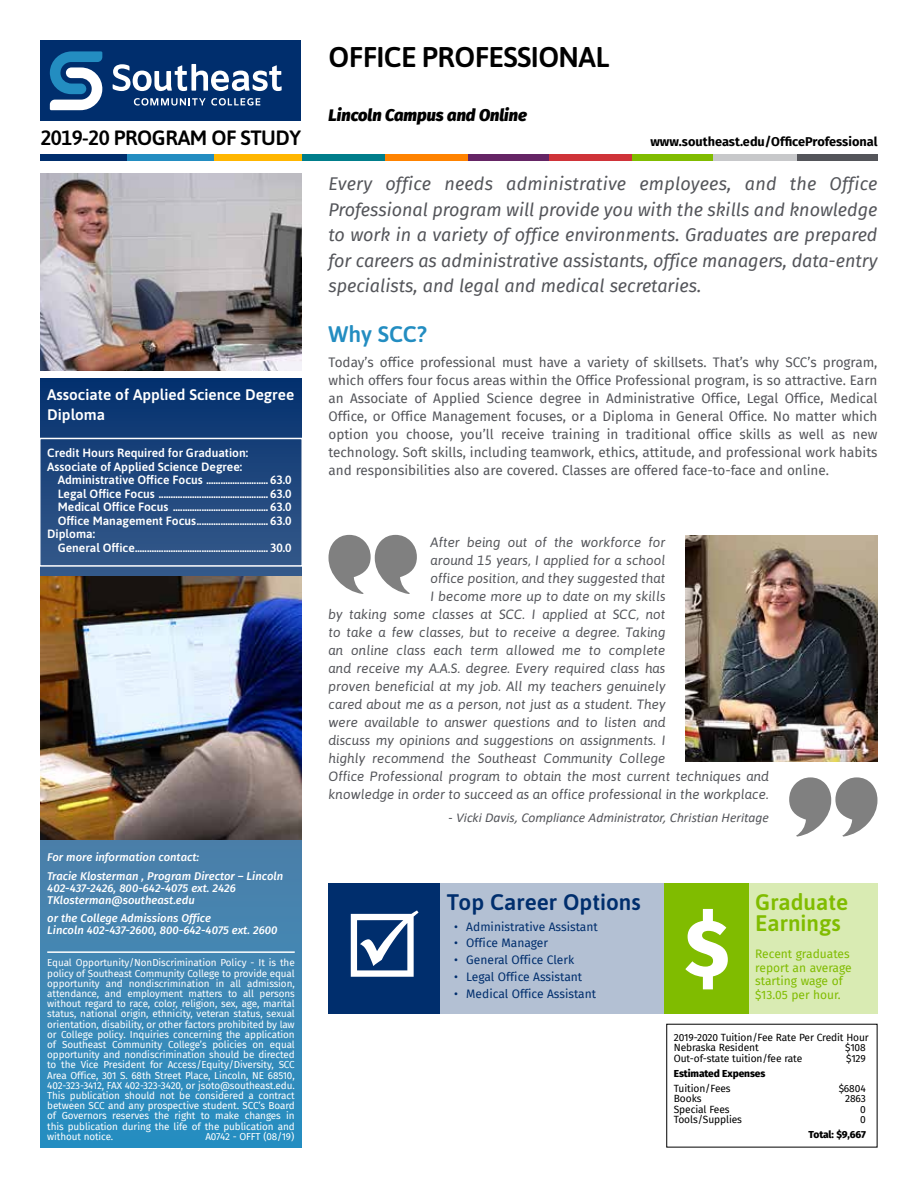
<style>
.page{position:relative;width:918px;height:1188px;background:#fff}
.page>*{position:absolute;margin:0;border:0;box-sizing:border-box;transform-origin:0 0}
.t1{font:600 28.5px "Asap";letter-spacing:-.02em;color:#000}
.t2{font:600 22.5px "Asap";color:#002e6d}
.t3{font:600 22.5px/21px "Asap";color:#80bc00}
.t4{font:600 22.5px "Asap";color:#238dc1}
.t5{font:600 20.7px "Asap";letter-spacing:-.02em;color:#000}
.t6{font:italic 18px/25.5px "Fira Sans";color:#54555a;text-align:justify}
.t7{font:italic 900 16.5px "Fira Sans";color:#000}
.t8{font:600 15.3px/20.9px "Asap";color:#fff}
.t9{font:italic 13.5px "Asap";color:#54555a}
.t10{font:13.5px/18px "Fira Sans";color:#54555a;text-align:justify}
.t11{font:italic 13.5px "Calibri";color:#54555a}
.t12{font:700 12.75px "Fira Sans";color:#000}
.t13{font:600 12px "Asap";color:#fff}
.t14{font:12px "Fira Sans";color:#002e6d}
.t15{font:12px/13.5px "Fira Sans";color:#80bc00}
.t16{font:italic 500 11.25px/12px "Fira Sans";color:#fff}
.t17{font:10.2px/10.5px "Fira Sans";letter-spacing:-.01em;color:#000}
.t18{font:800 10.2px "Fira Sans";letter-spacing:-.01em;color:#000}
.t19{font:9.9px/10.2px "Fira Sans";letter-spacing:-.01em;color:#fff;text-align:justify}
.s1{font-family:"Asap"}
</style>
<div class="page">
<div style="left:40px;top:154px;width:87px;height:6px;background:#002e6d"></div>
<div style="left:127px;top:154px;width:87px;height:6px;background:#238dc1"></div>
<div style="left:214px;top:154px;width:88px;height:6px;background:#ffb600"></div>
<div style="left:383px;top:154px;width:85px;height:6px;background:#ff8300"></div>
<div style="left:548px;top:154px;width:84px;height:6px;background:#cf3339"></div>
<div style="left:712px;top:154px;width:85px;height:6px;background:#c7c8ca"></div>
<div style="left:302px;top:154px;width:82px;height:6px;background:#007e8b"></div>
<div style="left:468px;top:154px;width:81px;height:6px;background:#652565"></div>
<div style="left:632px;top:154px;width:81px;height:6px;background:#80bc00"></div>
<div style="left:797px;top:154px;width:81px;height:6px;background:#54555a"></div>
<img style="left:40px;top:173px;width:262px;height:197px">
<svg style="left:40px;top:378px;width:262px;height:770px;background:#3479a9"></svg>
<div style="left:40px;top:40px;width:262px;height:81px;background:#002e6d"></div>
<hr style="left:47px;top:951px;width:248px;height:2px;background:#fff">
<svg style="left:49px;top:51px;width:54px;height:59px"></svg>
<svg style="left:134px;top:98px;width:126px;height:8px"></svg>
<svg style="left:113px;top:64px;width:169px;height:27px"></svg>
<div style="left:328px;top:883px;width:113px;height:131px;background:#002e6d"></div>
<div style="left:441px;top:883px;width:223px;height:131px;background:#b3c0d3"></div>
<div style="left:664px;top:883px;width:85px;height:131px;background:#80bc00"></div>
<div style="left:749px;top:883px;width:129px;height:131px;background:#d9ebb3"></div>
<svg style="left:351px;top:910px;width:68px;height:67px"></svg>
<svg style="left:685px;top:909px;width:43px;height:80px"></svg>
<svg style="left:789px;top:777px;width:89px;height:60px"></svg>
<svg style="left:328px;top:535px;width:89px;height:59px"></svg>
<svg style="left:40px;top:437px;width:262px;height:130px;background:#294f83"></svg>
<img style="left:686px;top:535px;width:192px;height:227px">
<img style="left:40px;top:577px;width:262px;height:262px">
<h3 class="t5" style="left:40px;top:123px;width:262px">2019-20 PROGRAM OF STUDY</h3>
<h3 class="t8" style="left:47px;top:383px;width:249px">Associate of Applied Science Degree<br>Diploma</h3>
<p class="t13" style="left:47px;top:445px;width:202px">Credit Hours Required for Graduation:</p>
<p class="t13" style="left:47px;top:458px;width:197px">Associate of Applied Science Degree:</p>
<p class="t13" style="left:58px;top:472px;width:235px">Administrative Office Focus .......................... 63.0</p>
<p class="t13" style="left:58px;top:485px;width:235px">Legal Office Focus .............................................. 63.0</p>
<p class="t13" style="left:58px;top:499px;width:235px">Medical Office Focus ........................................ 63.0</p>
<p class="t13" style="left:58px;top:512px;width:235px">Office Management Focus.............................. 63.0</p>
<p class="t13" style="left:47px;top:526px;width:49px">Diploma:</p>
<p class="t13" style="left:58px;top:539px;width:235px">General Office........................................................ 30.0</p>
<p class="t16" style="left:47px;top:847px;width:237px;line-height:18.8px">For more information contact:<br>Tracie Klosterman , Program Director – Lincoln</p>
<p class="t16" style="left:47px;top:882px;width:190px">402-437-2426, 800-642-4075 ext. 2426<br>TKlosterman@southeast.edu</p>
<p class="t16" style="left:47px;top:912px;width:232px">or the College Admissions Office<br>Lincoln 402-437-2600, 800-642-4075 ext. 2600</p>
<p class="t19" style="left:47px;top:958px;width:249px">Equal Opportunity/NonDiscrimination Policy - It is the policy of Southeast Community College to provide equal opportunity and nondiscrimination in all admission, attendance, and employment matters to all persons without regard to race, color, religion, sex, age, marital status, national origin, ethnicity, veteran status, sexual orientation, disability, or other factors prohibited by law or College policy. Inquiries concerning the application of Southeast Community College’s policies on equal opportunity and nondiscrimination should be directed to the Vice President for Access/Equity/Diversity, SCC Area Office, 301 S. 68th Street Place, Lincoln, NE 68510, 402-323-3412, FAX 402-323-3420, or jsoto@southeast.edu.<br>This publication should not be considered a contract between SCC and any prospective student. SCC’s Board of Governors reserves the right to make changes in this publication during the life of the publication and without notice.</p>
<p class="t19" style="left:205px;top:1131px;width:90px">A0742 - OFFT (08/19)</p>
<h1 class="t1" style="left:329px;top:37px;width:282px">OFFICE PROFESSIONAL</h1>
<h3 class="t7" style="left:328px;top:101px;width:200px">Lincoln Campus and Online</h3>
<p class="t12" style="left:650px;top:131px;width:229px">www.southeast.edu/OfficeProfessional</p>
<p class="t6" style="left:328px;top:171px;width:551px">Every office needs administrative employees, and the Office Professional program will provide you with the skills and knowledge to work in a variety of office environments. Graduates are prepared for careers as administrative assistants, office managers, data-entry specialists, and legal and medical secretaries.</p>
<h2 class="t4" style="left:328px;top:318px;width:100px">Why SCC?</h2>
<p class="t10" style="left:328px;top:353px;width:551px">Today’s office professional must have a variety of skillsets. That’s why SCC’s program, which offers four focus areas within the Office Professional program, is so attractive. Earn an Associate of Applied Science degree in Administrative Office, Legal Office, Medical Office, or Office Management focuses, or a Diploma in General Office. No matter which option you choose, you’ll receive training in traditional office skills as well as new technology. Soft skills, including teamwork, ethics, attitude, and professional work habits and responsibilities also are covered. Classes are offered face-to-face and online.</p>
<h3 class="t9" style="left:430px;top:534px;width:237px">After being out of the workforce for</h3>
<h3 class="t9" style="left:430px;top:552px;width:237px">around 15 years, I applied for a school</h3>
<h3 class="t9" style="left:430px;top:570px;width:237px">office position, and they suggested that</h3>
<h3 class="t9" style="left:430px;top:588px;width:237px">I become more up to date on my skills</h3>
<h3 class="t9" style="left:328px;top:606px;width:339px">by taking some classes at SCC. I applied at SCC, not</h3>
<h3 class="t9" style="left:328px;top:624px;width:339px">to take a few classes, but to receive a degree. Taking</h3>
<h3 class="t9" style="left:328px;top:642px;width:339px">an online class each term allowed me to complete</h3>
<h3 class="t9" style="left:328px;top:660px;width:339px">and receive my A.A.S. degree. Every required class has</h3>
<h3 class="t9" style="left:328px;top:678px;width:339px">proven beneficial at my job. All my teachers genuinely</h3>
<h3 class="t9" style="left:328px;top:696px;width:339px">cared about me as a person, not just as a student. They</h3>
<h3 class="t9" style="left:328px;top:714px;width:339px">were available to answer questions and to listen and</h3>
<h3 class="t9" style="left:328px;top:732px;width:339px">discuss my opinions and suggestions on assignments. I</h3>
<h3 class="t9" style="left:328px;top:750px;width:339px">highly recommend the Southeast Community College</h3>
<h3 class="t9" style="left:328px;top:768px;width:442px">Office Professional program to obtain the most current techniques and</h3>
<h3 class="t9" style="left:328px;top:786px;width:442px">knowledge in order to succeed as an office professional in the workplace.</h3>
<h3 class="t11" style="left:448px;top:808px;width:322px"><span class="s1">-</span> Vicki Davis, Compliance Administrator, Christian Heritage</h3>
<h2 class="t2" style="left:447px;top:887px;width:195px">Top Career Options</h2>
<p class="t14" style="left:454px;top:917px;width:145px">• Administrative Assistant</p>
<p class="t14" style="left:454px;top:934px;width:95px">• Office Manager</p>
<p class="t14" style="left:454px;top:951px;width:121px">• General Office Clerk</p>
<p class="t14" style="left:454px;top:968px;width:130px">• Legal Office Assistant</p>
<p class="t14" style="left:454px;top:984px;width:143px">• Medical Office Assistant</p>
<h2 class="t3" style="left:755px;top:891px;width:94px">Graduate<br>Earnings</h2>
<p class="t15" style="left:755px;top:947px;width:98px">Recent graduates report an average starting wage of $13.05 per hour.</p>
<p class="t17" style="left:674px;top:1032px;width:197px">2019-2020 Tuition/Fee Rate Per Credit Hour<br>Nebraska Resident</p>
<p class="t17" style="left:845px;top:1042px;width:22px">$108</p>
<p class="t17" style="left:674px;top:1053px;width:130px">Out-of-state tuition/fee rate</p>
<p class="t17" style="left:846px;top:1053px;width:21px">$129</p>
<p class="t18" style="left:674px;top:1064px;width:93px">Estimated Expenses</p>
<p class="t17" style="left:674px;top:1082px;width:58px">Tuition/Fees</p>
<p class="t17" style="left:839px;top:1082px;width:29px">$6804</p>
<p class="t17" style="left:674px;top:1093px;width:29px">Books</p>
<p class="t17" style="left:845px;top:1093px;width:22px">2863</p>
<p class="t17" style="left:674px;top:1103px;width:57px">Special Fees</p>
<p class="t17" style="left:860px;top:1103px;width:7px">0</p>
<p class="t17" style="left:674px;top:1114px;width:70px">Tools/Supplies</p>
<p class="t17" style="left:860px;top:1114px;width:7px">0</p>
<p class="t18" style="left:809px;top:1125px;width:59px">Total: $9,667</p>
</div>
